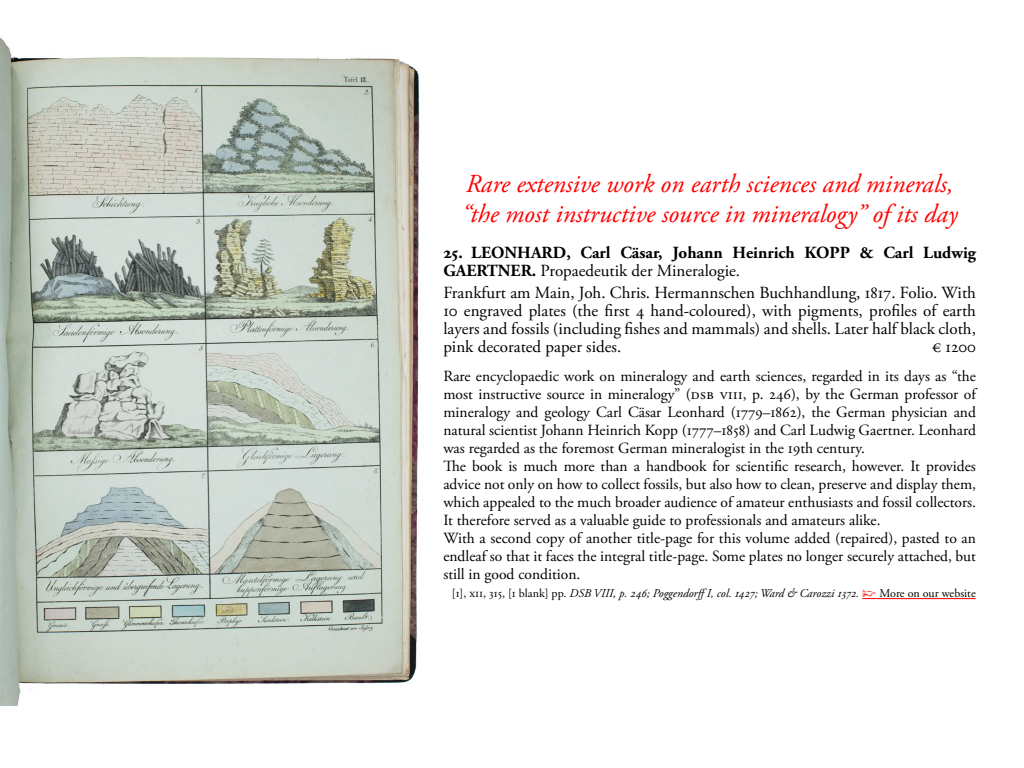
<style>
.page{position:relative;width:1024px;height:768px;background:#fff}
.page>*{position:absolute;margin:0;border:0;box-sizing:border-box;transform-origin:0 0}
.t1{font:italic 26px/30px "Adobe Garamond Pro";color:#f00}
.t2{font:17px/18px "Adobe Garamond Pro";color:#000;text-align:justify}
.t3{font:700 17px/18px "Adobe Garamond Pro";color:#000}
.t4{font:15.5px/18px "Adobe Garamond Pro";color:#000}
.t5{font:italic 12px "Adobe Garamond Pro";color:#000}
.s1{font-weight:400}
.s2{font-style:normal}
.s3{font-family:"IM FELL English PRO Roman";font-style:normal;color:#f00}
</style>
<div class="page">
<svg style="left:862px;top:598px;width:15px;height:1px"></svg>
<hr style="left:877px;top:598px;width:99px;height:1px;background:#f00">
<img style="left:0;top:37px;width:424px;height:669px">
<h1 class="t1" style="left:462px;top:170px;width:497px">Rare extensive work on earth sciences and minerals, “the most instructive source in mineralogy” of its day</h1>
<p class="t3" style="left:443px;top:244px;width:534px">25. LEONHARD, Carl Cäsar, Johann Heinrich KOPP &amp; Carl Ludwig<br>GAERTNER. <span class="s1">Propaedeutik der Mineralogie.</span></p>
<p class="t2" style="left:443px;top:285px;width:534px">Frankfurt am Main, Joh. Chris. Hermannschen Buchhandlung, 1817. Folio. With 10 engraved plates (the first 4 hand-coloured), with pigments, profiles of earth layers and fossils (including fishes and mammals) and shells. Later half black cloth, pink decorated paper sides.</p>
<p class="t2" style="left:932px;top:339px;width:45px">€ 1200</p>
<p class="t4" style="left:443px;top:368px;width:534px">Rare encyclopaedic work on mineralogy and earth sciences, regarded in its days as “the most instructive source in mineralogy” (DSB VIII, p. 246), by the German professor of mineralogy and geology Carl Cäsar Leonhard (1779–1862), the German physician and natural scientist Johann Heinrich Kopp (1777–1858) and Carl Ludwig Gaertner. Leonhard was regarded as the foremost German mineralogist in the 19th century.<br>The book is much more than a handbook for scientific research, however. It provides advice not only on how to collect fossils, but also how to clean, preserve and display them, which appealed to the much broader audience of amateur enthusiasts and fossil collectors.<br>It therefore served as a valuable guide to professionals and amateurs alike.<br>With a second copy of another title-page for this volume added (repaired), pasted to an endleaf so that it faces the integral title-page. Some plates no longer securely attached, but still in good condition.</p>
<p class="t5" style="left:452px;top:586px;width:525px"><span class="s2">[1], XII, 315, [1 blank] pp.</span> DSB VIII, p. 246; PoggendorffI, col. 1427; Ward &amp; Carozzi 1372. <span class="s3">☞</span> <span class="s2">More on our website</span></p>
</div>
